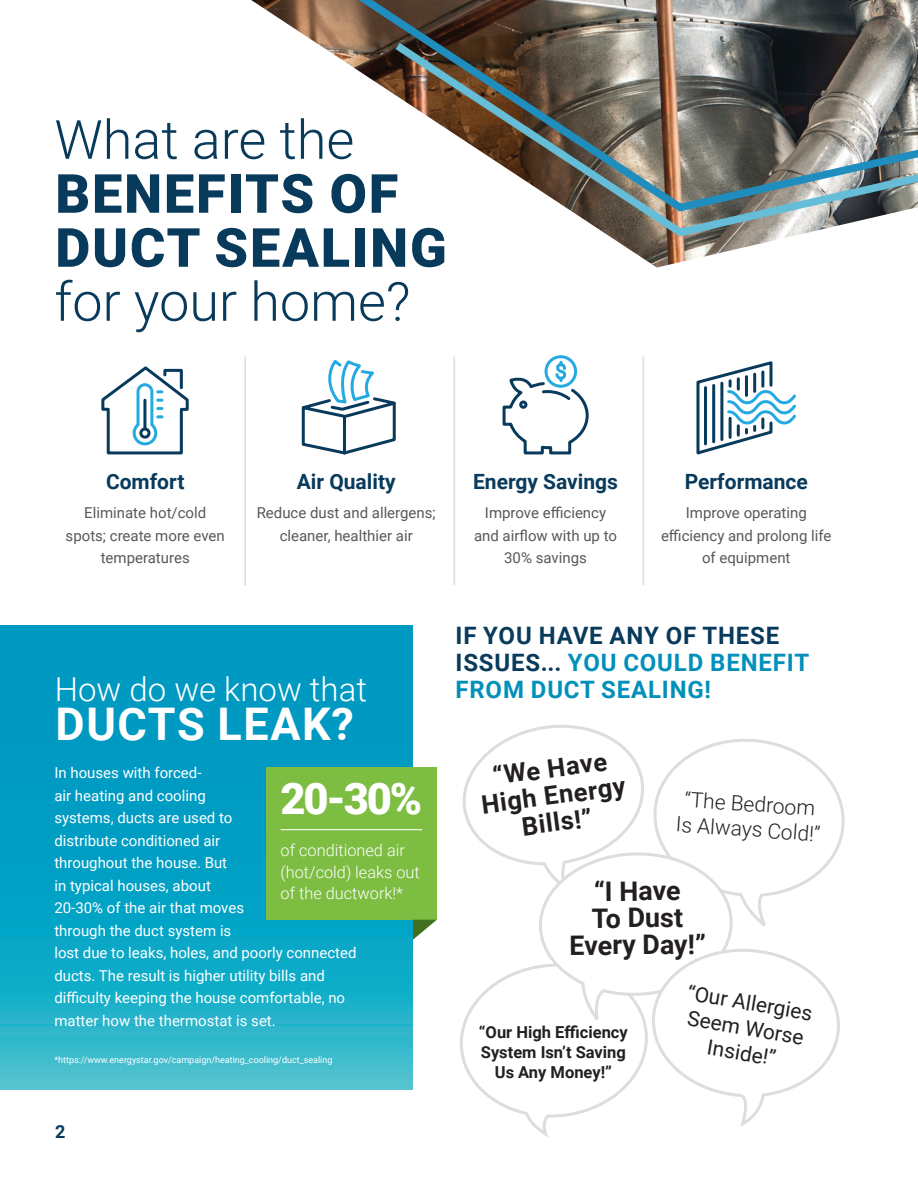
<style>
.page{position:relative;width:918px;height:1188px;background:#fff}
.page>*{position:absolute;margin:0;border:0;box-sizing:border-box;transform-origin:0 0}
.t1{font:300 54px "Roboto";color:#083a5c}
.t2{font:900 54px/54px "Roboto";letter-spacing:.035em;color:#083a5c}
.t3{font:700 45px "Roboto";letter-spacing:.035em;color:#fff}
.t4{font:900 43.65px "Roboto";color:#fff}
.t5{font:300 33px "Roboto";color:#fff}
.t6{font:700 26.85px/26.8px "Roboto";letter-spacing:-.01em;color:#231f20;text-align:center}
.t7{font:700 25.5px/27px "Roboto";color:#231f20;text-align:center}
.t8{font:700 24px/27px "Roboto";letter-spacing:.035em;color:#0090ba}
.t9{font:700 21px "Roboto";color:#083a5c}
.t10{font:21px/25.2px "Roboto";color:#231f20;text-align:center}
.t11{font:300 21px/25.2px "Roboto";color:#231f20;text-align:center}
.t12{font:700 18px "Roboto";color:#083a5c}
.t13{font:700 16.5px/19.8px "Roboto";color:#231f20;text-align:center}
.t14{font:300 16.35px/21.8px "Roboto";color:#fff}
.t15{font:15px/22.5px "Roboto";color:#fff}
.t16{font:15px/22.5px "Roboto";color:#57585a;text-align:center}
.t17{font:9px "Roboto";color:#fff}
.s1{color:#083a5c}
</style>
<div class="page">
<svg style="left:0;top:625px;width:413px;height:464px;background:#0da4c5"></svg>
<img style="left:251px;top:0;width:523px;height:268px">
<svg style="left:387px;top:216px;width:492px;height:24px"></svg>
<img style="left:317px;top:0;width:601px;height:216px">
<svg style="left:502px;top:359px;width:87px;height:96px"></svg>
<div style="left:545px;top:355px;width:32px;height:33px;border:3px solid #24aae1;border-radius:50%"></div>
<div style="left:266px;top:767px;width:171px;height:153px;background:#7cbd42"></div>
<hr style="left:281px;top:829px;width:141px;height:1px;background:#fff">
<svg style="left:460px;top:725px;width:385px;height:412px"></svg>
<hr style="left:244px;top:357px;width:2px;height:228px;background:#dcdddf">
<hr style="left:454px;top:357px;width:1px;height:228px;background:#dcdddf">
<hr style="left:643px;top:357px;width:1px;height:228px;background:#dcdddf">
<svg style="left:413px;top:920px;width:24px;height:20px"></svg>
<svg style="left:696px;top:361px;width:100px;height:94px"></svg>
<svg style="left:301px;top:361px;width:95px;height:94px"></svg>
<svg style="left:101px;top:366px;width:88px;height:89px"></svg>
<h1 class="t1" style="left:54px;top:102px;width:301px">What are the</h1>
<h1 class="t2" style="left:55px;top:165px;width:393px">BENEFITS OF<br>DUCT SEALING</h1>
<h1 class="t1" style="left:54px;top:264px;width:358px">for your home?</h1>
<h3 class="t9" style="left:106px;top:467px;width:80px">Comfort</h3>
<p class="t16" style="left:66px;top:501px;width:161px">Eliminate hot/cold spots; create more even temperatures</p>
<h3 class="t9" style="left:297px;top:467px;width:100px">Air Quality</h3>
<p class="t16" style="left:257px;top:501px;width:180px">Reduce dust and allergens; cleaner, healthier air</p>
<h3 class="t9" style="left:473px;top:467px;width:146px">Energy Savings</h3>
<p class="t16" style="left:474px;top:501px;width:145px">Improve efficiency and airflow with up to<br>30% savings</p>
<h3 class="t9" style="left:685px;top:467px;width:125px">Performance</h3>
<p class="t16" style="left:661px;top:501px;width:172px">Improve operating efficiency and prolong life of equipment</p>
<h3 class="t5" style="left:55px;top:666px;width:314px">How do we know that</h3>
<h2 class="t3" style="left:56px;top:692px;width:300px">DUCTS LEAK?</h2>
<p class="t15" style="left:54px;top:761px;width:304px">In houses with forced-<br>air heating and cooling<br>systems, ducts are used to<br>distribute conditioned air<br>throughout the house. But<br>in typical houses, about<br>20-30% of the air that moves<br>through the duct system is<br>lost due to leaks, holes, and poorly connected ducts. The result is higher utility bills and difficulty keeping the house comfortable, no matter how the thermostat is set.</p>
<p class="t17" style="left:54px;top:1054px;width:280px">*https://www.energystar.gov/campaign/heating_cooling/duct_sealing</p>
<h3 class="t4" style="left:281px;top:768px;width:143px">20-30%</h3>
<p class="t14" style="left:281px;top:839px;width:141px">of conditioned air (hot/cold) leaks out of the ductwork!*</p>
<p class="t12" style="left:55px;top:1119px;width:12px">2</p>
<h3 class="t8" style="left:455px;top:621px;width:355px"><span class="s1">IF YOU HAVE ANY OF THESE<br>ISSUES...</span> YOU COULD BENEFIT<br>FROM DUCT SEALING!</h3>
<h3 class="t7" style="left:476px;top:763px;width:147px;rotate:-7deg">“We Have<br>High Energy<br>Bills!”</h3>
<h3 class="t11" style="left:679px;top:785px;width:146px;rotate:4deg">“The Bedroom<br>Is Always Cold!”</h3>
<h3 class="t6" style="left:570px;top:877px;width:138px">“I Have<br>To Dust<br>Every Day!”</h3>
<h3 class="t10" style="left:690px;top:979px;width:128px;rotate:10deg">“Our Allergies<br>Seem Worse<br>Inside!”</h3>
<p class="t13" style="left:479px;top:1022px;width:150px">“Our High Efficiency<br>System Isn’t Saving<br>Us Any Money!”</p>
</div>
